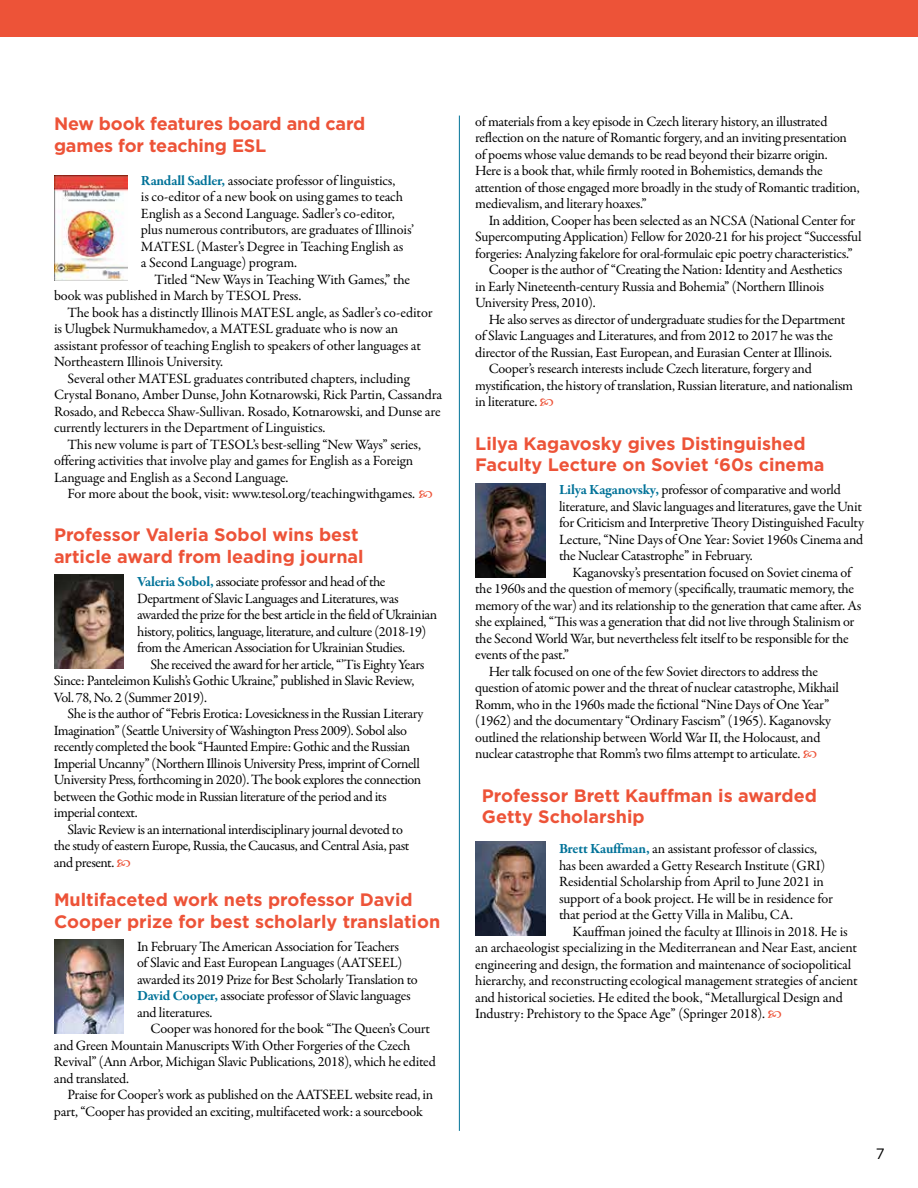
<style>
.page{position:relative;width:918px;height:1188px;background:#fff}
.page>*{position:absolute;margin:0;border:0;box-sizing:border-box;transform-origin:0 0}
.t1{font:700 18px/21.6px "Gotham";color:#ed5338}
.t2{font:15px "Gotham";color:#000}
.t3{font:14.25px/16.5px "Garamond Premr Pro";letter-spacing:-.02em;color:#000}
.s1{font-weight:700;color:#007298}
</style>
<div class="page">
<div style="left:0;top:0;width:918px;height:37px;background:#ed5338"></div>
<hr style="left:459px;top:116px;width:1px;height:1015px;background:#007298">
<img style="left:54px;top:176px;width:73px;height:104px">
<img style="left:54px;top:575px;width:70px;height:94px">
<img style="left:54px;top:939px;width:70px;height:94px">
<img style="left:476px;top:484px;width:70px;height:94px">
<img style="left:476px;top:842px;width:70px;height:93px">
<p class="t1" style="left:54px;top:113px;width:313px">New book features board and card games for teaching ESL</p>
<p class="t3" style="left:141px;top:172px;width:275px"><span class="s1">Randall Sadler,</span> associate professor of linguistics,<br>is co-editor of a new book on using games to teach English as a Second Language. Sadler’s co-editor, plus numerous contributors, are graduates of Illinois’ MATESL (Master’s Degree in Teaching English as<br>a Second Language) program.</p>
<p class="t3" style="left:54px;top:271px;width:358px;text-indent:100px">Titled “New Ways in Teaching With Games,” the book was published in March by TESOL Press.</p>
<p class="t3" style="left:67px;top:304px;width:367px">The book has a distinctly Illinois MATESL angle, as Sadler’s co-editor</p>
<p class="t3" style="left:54px;top:321px;width:346px">is Ulugbek Nurmukhamedov, a MATESL graduate who is now an</p>
<p class="t3" style="left:54px;top:337px;width:368px">assistant professor of teaching English to speakers of other languages at</p>
<p class="t3" style="left:54px;top:354px;width:171px">Northeastern Illinois University.</p>
<p class="t3" style="left:67px;top:370px;width:344px">Several other MATESL graduates contributed chapters, including</p>
<p class="t3" style="left:54px;top:387px;width:390px">Crystal Bonano, Amber Dunse, John Kotnarowski, Rick Partin, Cassandra</p>
<p class="t3" style="left:54px;top:403px;width:388px">Rosado, and Rebecca Shaw-Sullivan. Rosado, Kotnarowski, and Dunse are</p>
<p class="t3" style="left:54px;top:420px;width:273px">currently lecturers in the Department of Linguistics.</p>
<p class="t3" style="left:67px;top:436px;width:355px">This new volume is part of TESOL’s best-selling “New Ways” series,</p>
<p class="t3" style="left:54px;top:453px;width:361px">offering activities that involve play and games for English as a Foreign</p>
<p class="t3" style="left:54px;top:469px;width:236px">Language and English as a Second Language.</p>
<p class="t3" style="left:67px;top:486px;width:349px">For more about the book, visit: www.tesol.org/teachingwithgames.</p>
<p class="t1" style="left:54px;top:524px;width:311px">Professor Valeria Sobol wins best article award from leading journal</p>
<p class="t3" style="left:137px;top:574px;width:302px"><span class="s1">Valeria Sobol,</span> associate professor and head of the Department of Slavic Languages and Literatures, was awarded the prize for the best article in the field of Ukrainian history, politics, language, literature, and culture (2018-19) from the American Association for Ukrainian Studies.</p>
<p class="t3" style="left:54px;top:656px;width:372px;text-indent:97px">She received the award for her article, “’Tis Eighty Years<br>Since: Panteleimon Kulish’s Gothic Ukraine,” published in Slavic Review,<br>Vol. 78, No. 2 (Summer 2019).</p>
<p class="t3" style="left:54px;top:706px;width:371px;text-indent:13px">She is the author of “Febris Erotica: Lovesickness in the Russian Literary Imagination” (Seattle University of Washington Press 2009). Sobol also recently completed the book “Haunted Empire: Gothic and the Russian Imperial Uncanny” (Northern Illinois University Press, imprint of Cornell University Press, forthcoming in 2020). The book explores the connection between the Gothic mode in Russian literature of the period and its imperial context.</p>
<p class="t3" style="left:54px;top:821px;width:357px;text-indent:13px">Slavic Review is an international interdisciplinary journal devoted to the study of eastern Europe, Russia, the Caucasus, and Central Asia, past and present.</p>
<p class="t1" style="left:54px;top:889px;width:388px">Multifaceted work nets professor David<br>Cooper prize for best scholarly translation</p>
<p class="t3" style="left:137px;top:938px;width:282px">In February The American Association for Teachers<br>of Slavic and East European Languages (AATSEEL) awarded its 2019 Prize for Best Scholarly Translation to <span class="s1">David Cooper,</span> associate professor of Slavic languages and literatures.</p>
<p class="t3" style="left:54px;top:1021px;width:383px;text-indent:97px">Cooper was honored for the book “The Queen’s Court and Green Mountain Manuscripts With Other Forgeries of the Czech Revival” (Ann Arbor, Michigan Slavic Publications, 2018), which he edited and translated.</p>
<p class="t3" style="left:54px;top:1087px;width:381px;text-indent:13px">Praise for Cooper’s work as published on the AATSEEL website read, in part, “Cooper has provided an exciting, multifaceted work: a sourcebook</p>
<p class="t3" style="left:475px;top:114px;width:386px">of materials from a key episode in Czech literary history, an illustrated reflection on the nature of Romantic forgery, and an inviting presentation of poems whose value demands to be read beyond their bizarre origin.<br>Here is a book that, while firmly rooted in Bohemistics, demands the attention of those engaged more broadly in the study of Romantic tradition, medievalism, and literary hoaxes.”</p>
<p class="t3" style="left:489px;top:213px;width:368px">In addition, Cooper has been selected as an NCSA (National Center for</p>
<p class="t3" style="left:475px;top:229px;width:388px">Supercomputing Application) Fellow for 2020-21 for his project “Successful</p>
<p class="t3" style="left:475px;top:246px;width:379px">forgeries: Analyzing fakelore for oral-formulaic epic poetry characteristics.”</p>
<p class="t3" style="left:489px;top:262px;width:355px">Cooper is the author of “Creating the Nation: Identity and Aesthetics</p>
<p class="t3" style="left:475px;top:279px;width:350px">in Early Nineteenth-century Russia and Bohemia” (Northern Illinois</p>
<p class="t3" style="left:475px;top:295px;width:122px">University Press, 2010).</p>
<p class="t3" style="left:489px;top:312px;width:358px">He also serves as director of undergraduate studies for the Department</p>
<p class="t3" style="left:475px;top:328px;width:359px">of Slavic Languages and Literatures, and from 2012 to 2017 he was the</p>
<p class="t3" style="left:475px;top:345px;width:359px">director of the Russian, East European, and Eurasian Center at Illinois.</p>
<p class="t3" style="left:489px;top:361px;width:325px">Cooper’s research interests include Czech literature, forgery and</p>
<p class="t3" style="left:475px;top:378px;width:379px">mystification, the history of translation, Russian literature, and nationalism</p>
<p class="t3" style="left:475px;top:394px;width:64px">in literature.</p>
<p class="t1" style="left:475px;top:432px;width:351px">Lilya Kagavosky gives Distinguished<br>Faculty Lecture on Soviet ‘60s cinema</p>
<p class="t3" style="left:559px;top:482px;width:306px"><span class="s1">Lilya Kaganovsky,</span> professor of comparative and world literature, and Slavic languages and literatures, gave the Unit for Criticism and Interpretive Theory Distinguished Faculty Lecture, “Nine Days of One Year: Soviet 1960s Cinema and the Nuclear Catastrophe” in February.</p>
<p class="t3" style="left:572px;top:565px;width:280px">Kaganovsky’s presentation focused on Soviet cinema of</p>
<p class="t3" style="left:475px;top:581px;width:380px">the 1960s and the question of memory (specifically, traumatic memory, the</p>
<p class="t3" style="left:475px;top:598px;width:388px">memory of the war) and its relationship to the generation that came after. As</p>
<p class="t3" style="left:475px;top:614px;width:381px">she explained, “This was a generation that did not live through Stalinism or</p>
<p class="t3" style="left:475px;top:631px;width:375px">the Second World War, but nevertheless felt itself to be responsible for the</p>
<p class="t3" style="left:475px;top:647px;width:95px">events of the past.”</p>
<p class="t3" style="left:489px;top:664px;width:331px">Her talk focused on one of the few Soviet directors to address the</p>
<p class="t3" style="left:475px;top:680px;width:365px">question of atomic power and the threat of nuclear catastrophe, Mikhail</p>
<p class="t3" style="left:475px;top:697px;width:356px">Romm, who in the 1960s made the fictional “Nine Days of One Year”</p>
<p class="t3" style="left:475px;top:713px;width:357px">(1962) and the documentary “Ordinary Fascism” (1965). Kaganovsky</p>
<p class="t3" style="left:475px;top:730px;width:347px">outlined the relationship between World War II, the Holocaust, and</p>
<p class="t3" style="left:475px;top:746px;width:327px">nuclear catastrophe that Romm’s two films attempt to articulate.</p>
<p class="t1" style="left:482px;top:784px;width:336px">Professor Brett Kauffman is awarded<br>Getty Scholarship</p>
<p class="t3" style="left:559px;top:841px;width:276px"><span class="s1">Brett Kauffman,</span> an assistant professor of classics, has been awarded a Getty Research Institute (GRI)<br>Residential Scholarship from April to June 2021 in support of a book project. He will be in residence for that period at the Getty Villa in Malibu, CA.</p>
<p class="t3" style="left:475px;top:923px;width:384px;text-indent:97px">Kauffman joined the faculty at Illinois in 2018. He is an archaeologist specializing in the Mediterranean and Near East, ancient engineering and design, the formation and maintenance of sociopolitical hierarchy, and reconstructing ecological management strategies of ancient and historical societies. He edited the book, “Metallurgical Design and Industry: Prehistory to the Space Age” (Springer 2018).</p>
<p class="t2" style="left:876px;top:1145px;width:10px">7</p>
</div>
